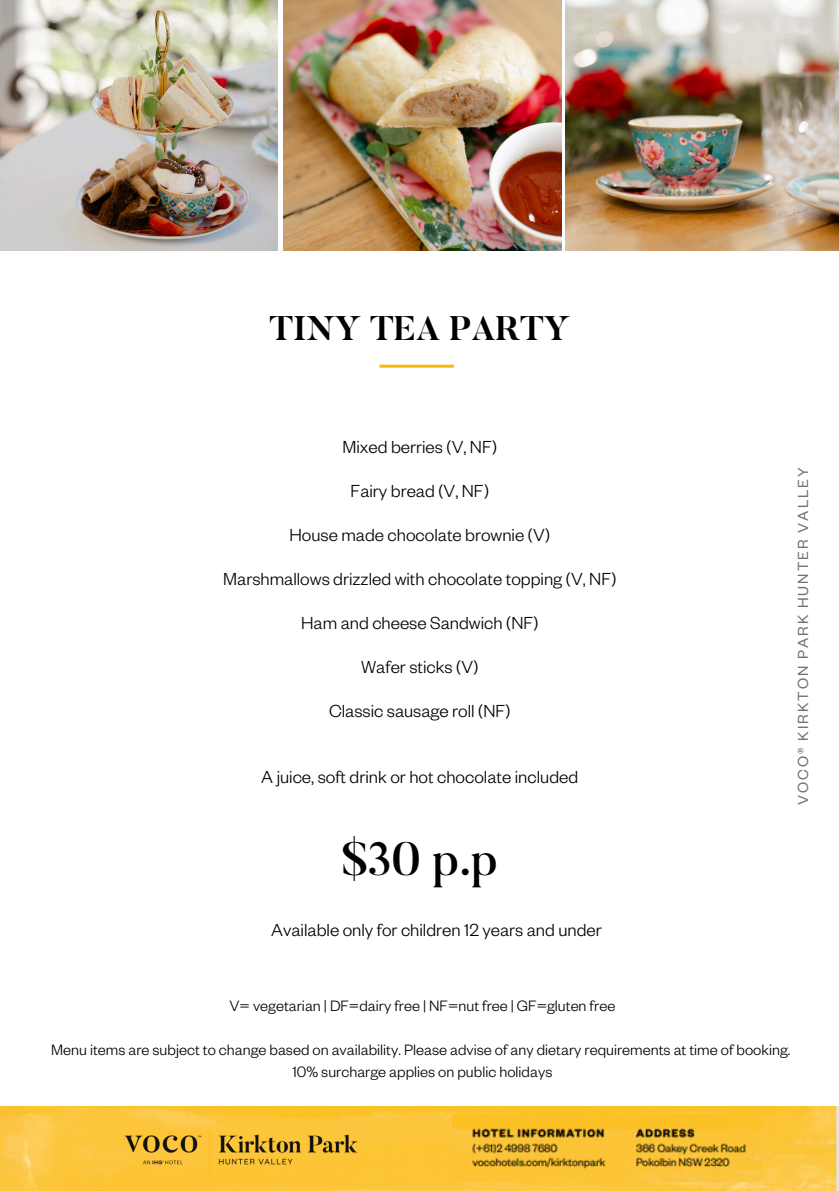
<style>
.page{position:relative;width:839px;height:1191px;background:#fff}
.page>*{position:absolute;margin:0;border:0;box-sizing:border-box;transform-origin:0 0}
.t1{font:500 46.6px "Butler";color:#000}
.t2{font:700 34px "Butler";color:#000}
.t3{font:300 19.2px "Founders Grotesk";color:#000}
.t4{font:300 16.4px "Founders Grotesk";color:#000}
.t5{font:16px "Founders Grotesk";letter-spacing:.125em;color:#73736f}
</style>
<div class="page">
<hr style="left:379px;top:365px;width:75px;height:3px;background:#f8b90d">
<img style="left:566px;top:0;width:272px;height:250px">
<img style="left:0;top:1107px;width:838px;height:84px">
<img style="left:109px;top:1119px;width:264px;height:62px">
<img style="left:452px;top:1114px;width:310px;height:68px">
<img style="left:0;top:0;width:278px;height:250px">
<img style="left:283px;top:0;width:278px;height:250px">
<h3 class="t2" style="left:269px;top:315px;width:302px">TINY TEA PARTY</h3>
<p class="t3" style="left:342px;top:441px;width:156px">Mixed berries (V, NF)</p>
<p class="t3" style="left:350px;top:485px;width:140px">Fairy bread (V, NF)</p>
<p class="t3" style="left:289px;top:529px;width:262px">House made chocolate brownie (V)</p>
<h2 class="t3" style="left:223px;top:573px;width:394px">Marshmallows drizzled with chocolate topping (V, NF)</h2>
<p class="t3" style="left:301px;top:617px;width:239px">Ham and cheese Sandwich (NF)</p>
<h3 class="t3" style="left:361px;top:661px;width:119px">Wafer sticks (V)</h3>
<h3 class="t3" style="left:329px;top:705px;width:183px">Classic sausage roll (NF)</h3>
<h3 class="t3" style="left:261px;top:770px;width:318px">A juice, soft drink or hot chocolate included</h3>
<h3 class="t1" style="left:341px;top:841px;width:158px">$30 p.p</h3>
<h3 class="t3" style="left:271px;top:924px;width:332px">Available only for children 12 years and under</h3>
<h3 class="t5" style="left:798px;top:805px;width:339px;rotate:-90deg">VOCO® KIRKTON PARK HUNTER VALLEY</h3>
<h3 class="t4" style="left:229px;top:1000px;width:387px">V= vegetarian | DF=dairy free | NF=nut free | GF=gluten free</h3>
<h1 class="t4" style="left:51px;top:1044px;width:740px">Menu items are subject to change based on availability. Please advise of any dietary requirements at time of booking.</h1>
<h4 class="t4" style="left:292px;top:1066px;width:261px">10% surcharge applies on public holidays</h4>
</div>
